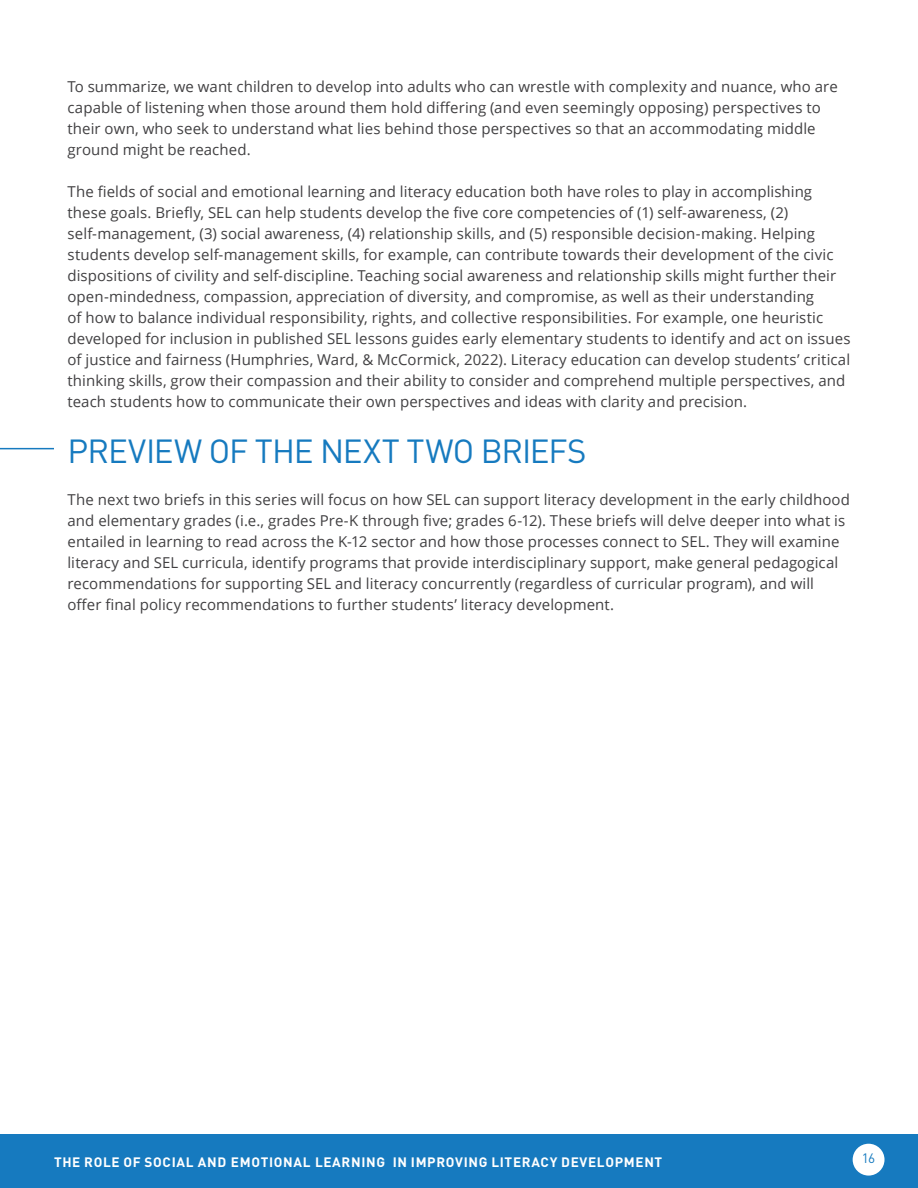
<style>
.page{position:relative;width:918px;height:1188px;background:#fff}
.page>*{position:absolute;margin:0;border:0;box-sizing:border-box;transform-origin:0 0}
.t1{font:33px "DIN";letter-spacing:-.025em;color:#167abf}
.t2{font:15px/21px "Open Sans";letter-spacing:.005em;color:#414042}
.t3{font:700 13.5px "DIN";letter-spacing:.05em;color:#fff}
.t4{font:13.5px "DIN";color:#167abf}
</style>
<div class="page">
<div style="left:0;top:1134px;width:918px;height:54px;background:#167abf"></div>
<div style="left:853px;top:1144px;width:32px;height:32px;background:#fff;border-radius:50%"></div>
<hr style="left:0;top:448px;width:54px;height:1px;background:#167abf">
<p class="t2" style="left:68px;top:76px;width:772px">To summarize, we want children to develop into adults who can wrestle with complexity and nuance, who are capable of listening when those around them hold differing (and even seemingly opposing) perspectives to their own, who seek to understand what lies behind those perspectives so that an accommodating middle ground might be reached.</p>
<p class="t2" style="left:68px;top:181px;width:784px">The fields of social and emotional learning and literacy education both have roles to play in accomplishing these goals. Briefly, SEL can help students develop the five core competencies of (1) self-awareness, (2) self-management, (3) social awareness, (4) relationship skills, and (5) responsible decision-making. Helping students develop self-management skills, for example, can contribute towards their development of the civic dispositions of civility and self-discipline. Teaching social awareness and relationship skills might further their open-mindedness, compassion, appreciation of diversity, and compromise, as well as their understanding<br>of how to balance individual responsibility, rights, and collective responsibilities. For example, one heuristic developed for inclusion in published SEL lessons guides early elementary students to identify and act on issues of justice and fairness (Humphries, Ward, &amp; McCormick, 2022). Literacy education can develop students’ critical thinking skills, grow their compassion and their ability to consider and comprehend multiple perspectives, and teach students how to communicate their own perspectives and ideas with clarity and precision.</p>
<h1 class="t1" style="left:68px;top:430px;width:521px">PREVIEW OF THE NEXT TWO BRIEFS</h1>
<p class="t2" style="left:68px;top:489px;width:784px">The next two briefs in this series will focus on how SEL can support literacy development in the early childhood and elementary grades (i.e., grades Pre-K through five; grades 6-12). These briefs will delve deeper into what is entailed in learning to read across the K-12 sector and how those processes connect to SEL. They will examine literacy and SEL curricula, identify programs that provide interdisciplinary support, make general pedagogical recommendations for supporting SEL and literacy concurrently (regardless of curricular program), and will offer final policy recommendations to further students’ literacy development.</p>
<p class="t3" style="left:54px;top:1153px;width:610px">THE ROLE OF SOCIAL AND EMOTIONAL LEARNING IN IMPROVING LITERACY DEVELOPMENT</p>
<p class="t4" style="left:862px;top:1150px;width:15px">16</p>
</div>
